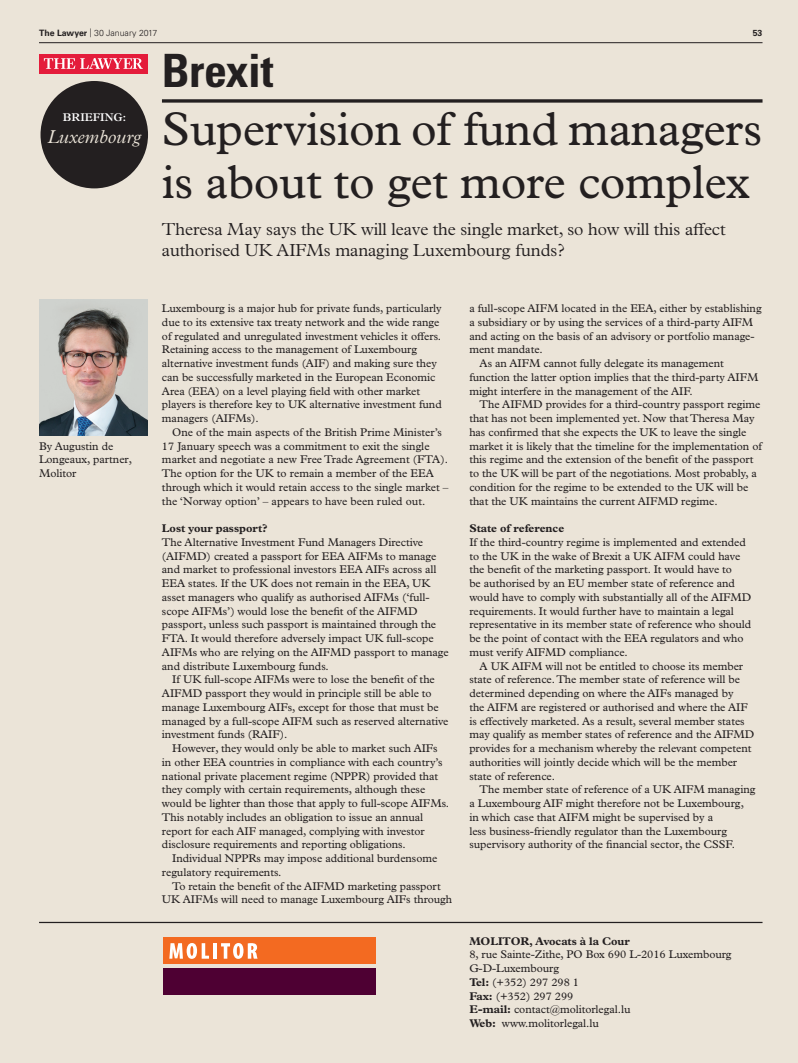
<style>
.page{position:relative;width:798px;height:1063px;background:#fff}
.page>*{position:absolute;margin:0;border:0;box-sizing:border-box;transform-origin:0 0}
.t1{font:47.5px/52.5px "Plantin MT Pro";letter-spacing:-.01em;color:#231f20}
.t2{font:700 condensed 45.88px "Univers";letter-spacing:-.015em;color:#231f20}
.t3{font:italic 300 18.75px "Plantin MT Pro";color:#ebe4d8}
.t4{font:300 17.5px/21px "Plantin MT Pro";letter-spacing:-.005em;color:#231f20}
.t5{font:11.25px/13.8px "Plantin MT Pro";letter-spacing:-.005em;color:#231f20}
.t6{font:700 11.25px "Plantin MT Pro";letter-spacing:-.005em;color:#231f20}
.t7{font:600 11.25px "Plantin MT Pro";color:#fff}
.t8{font:300 8.75px "Univers";color:#231f20}
.t9{font:700 8.75px "Univers";color:#231f20}
.s1{font-weight:700}
</style>
<div class="page">
<div style="left:0;top:0;width:797px;height:1063px;background:#ebe4d8"></div>
<hr style="left:39px;top:42px;width:723px;height:1px;background:#231f20">
<svg style="left:162px;top:99px;width:600px;height:4px"></svg>
<div style="left:40px;top:81px;width:108px;height:107px;background:#231f20;border-radius:50%"></div>
<div style="left:39px;top:54px;width:109px;height:19px;background:#e41c3b"></div>
<svg style="left:44px;top:58px;width:99px;height:11px"></svg>
<hr style="left:39px;top:922px;width:723px;height:1px;background:#231f20">
<img style="left:39px;top:299px;width:109px;height:137px">
<div style="left:163px;top:938px;width:213px;height:26px;background:#f36a21"></div>
<div style="left:163px;top:968px;width:213px;height:26px;background:#4e0033"></div>
<svg style="left:169px;top:943px;width:40px;height:16px"></svg>
<hr style="left:213px;top:943px;width:4px;height:16px;background:#fff">
<svg style="left:221px;top:943px;width:36px;height:16px"></svg>
<p class="t8" style="left:39px;top:29px;width:120px"><span class="s1">The Lawyer</span> | 30 January 2017</p>
<p class="t9" style="left:752px;top:29px;width:11px">53</p>
<h2 class="t2" style="left:162px;top:53px;width:113px">Brexit</h2>
<p class="t7" style="left:63px;top:113px;width:65px">BRIEFING:</p>
<h3 class="t3" style="left:47px;top:130px;width:95px">Luxembourg</h3>
<h1 class="t1" style="left:162px;top:107px;width:601px">Supervision of fund managers is about to get more complex</h1>
<h3 class="t4" style="left:162px;top:220px;width:565px">Theresa May says the UK will leave the single market, so how will this affect authorised UK AIFMs managing Luxembourg funds?</h3>
<p class="t5" style="left:39px;top:440px;width:95px">By Augustin de<br>Longeaux, partner,<br>Molitor</p>
<p class="t5" style="left:162px;top:302px;width:281px">Luxembourg is a major hub for private funds, particularly due to its extensive tax treaty network and the wide range of regulated and unregulated investment vehicles it offers.<br>Retaining access to the management of Luxembourg alternative investment funds (AIF) and making sure they can be successfully marketed in the European Economic Area (EEA) on a level playing field with other market players is therefore key to UK alternative investment fund managers (AIFMs).</p>
<p class="t5" style="left:162px;top:426px;width:288px;text-indent:10px">One of the main aspects of the British Prime Minister’s 17 January speech was a commitment to exit the single market and negotiate a new Free Trade Agreement (FTA).<br>The option for the UK to remain a member of the EEA through which it would retain access to the single market – the ‘Norway option’ – appears to have been ruled out.</p>
<p class="t6" style="left:162px;top:524px;width:107px">Lost your passport?</p>
<p class="t5" style="left:162px;top:536px;width:288px">The Alternative Investment Fund Managers Directive (AIFMD) created a passport for EEA AIFMs to manage and market to professional investors EEA AIFs across all EEA states. If the UK does not remain in the EEA, UK asset managers who qualify as authorised AIFMs (‘full&shy;scope AIFMs’) would lose the benefit of the AIFMD passport, unless such passport is maintained through the FTA. It would therefore adversely impact UK full-scope AIFMs who are relying on the AIFMD passport to manage and distribute Luxembourg funds.</p>
<p class="t5" style="left:162px;top:674px;width:288px;text-indent:10px">If UK full-scope AIFMs were to lose the benefit of the AIFMD passport they would in principle still be able to manage Luxembourg AIFs, except for those that must be managed by a full-scope AIFM such as reserved alternative investment funds (RAIF).</p>
<p class="t5" style="left:162px;top:742px;width:288px;text-indent:10px">However, they would only be able to market such AIFs in other EEA countries in compliance with each country’s national private placement regime (NPPR) provided that they comply with certain requirements, although these would be lighter than those that apply to full-scope AIFMs.<br>This notably includes an obligation to issue an annual report for each AIF managed, complying with investor disclosure requirements and reporting obligations.</p>
<p class="t5" style="left:162px;top:852px;width:277px;text-indent:10px">Individual NPPRs may impose additional burdensome regulatory requirements.</p>
<p class="t5" style="left:162px;top:880px;width:291px;text-align:center">To retain the benefit of the AIFMD marketing passport<br>UK AIFMs will need to manage Luxembourg AIFs through</p>
<p class="t5" style="left:469px;top:302px;width:294px">a full-scope AIFM located in the EEA, either by establishing</p>
<p class="t5" style="left:469px;top:316px;width:285px">a subsidiary or by using the services of a third-party AIFM</p>
<p class="t5" style="left:469px;top:330px;width:287px">and acting on the basis of an advisory or portfolio manage-</p>
<p class="t5" style="left:469px;top:344px;width:75px">ment mandate.</p>
<p class="t5" style="left:479px;top:357px;width:246px">As an AIFM cannot fully delegate its management</p>
<p class="t5" style="left:469px;top:371px;width:290px">function the latter option implies that the third-party AIFM</p>
<p class="t5" style="left:469px;top:385px;width:225px">might interfere in the management of the AIF.</p>
<p class="t5" style="left:479px;top:399px;width:282px">The AIFMD provides for a third-country passport regime</p>
<p class="t5" style="left:469px;top:412px;width:286px">that has not been implemented yet. Now that Theresa May</p>
<p class="t5" style="left:469px;top:426px;width:278px">has confirmed that she expects the UK to leave the single</p>
<p class="t5" style="left:469px;top:440px;width:294px">market it is likely that the timeline for the implementation of</p>
<p class="t5" style="left:469px;top:454px;width:286px">this regime and the extension of the benefit of the passport</p>
<p class="t5" style="left:469px;top:467px;width:289px">to the UK will be part of the negotiations. Most probably, a</p>
<p class="t5" style="left:469px;top:481px;width:280px">condition for the regime to be extended to the UK will be</p>
<p class="t5" style="left:469px;top:495px;width:250px">that the UK maintains the current AIFMD regime.</p>
<p class="t6" style="left:469px;top:524px;width:96px">State of reference</p>
<p class="t5" style="left:469px;top:536px;width:283px">If the third-country regime is implemented and extended to the UK in the wake of Brexit a UK AIFM could have the benefit of the marketing passport. It would have to<br>be authorised by an EU member state of reference and would have to comply with substantially all of the AIFMD requirements. It would further have to maintain a legal representative in its member state of reference who should be the point of contact with the EEA regulators and who must verify AIFMD compliance.</p>
<p class="t5" style="left:469px;top:660px;width:286px;text-indent:10px">A UK AIFM will not be entitled to choose its member state of reference. The member state of reference will be determined depending on where the AIFs managed by<br>the AIFM are registered or authorised and where the AIF is effectively marketed. As a result, several member states may qualify as member states of reference and the AIFMD provides for a mechanism whereby the relevant competent authorities will jointly decide which will be the member state of reference.</p>
<p class="t5" style="left:469px;top:784px;width:287px;text-indent:10px">The member state of reference of a UK AIFM managing a Luxembourg AIF might therefore not be Luxembourg, in which case that AIFM might be supervised by a<br>less business-friendly regulator than the Luxembourg supervisory authority of the financial sector, the CSSF.</p>
<p class="t6" style="left:469px;top:937px;width:162px">MOLITOR, Avocats à la Cour</p>
<p class="t5" style="left:469px;top:948px;width:263px">8, rue Sainte-Zithe, PO Box 690 L-2016 Luxembourg<br>G-D-Luxembourg<br><span class="s1">Tel:</span> (+352) 297 298 1<br><span class="s1">Fax:</span> (+352) 297 299<br><span class="s1">E-mail:</span> contact@molitorlegal.lu<br><span class="s1">Web:</span> www.molitorlegal.lu</p>
</div>
